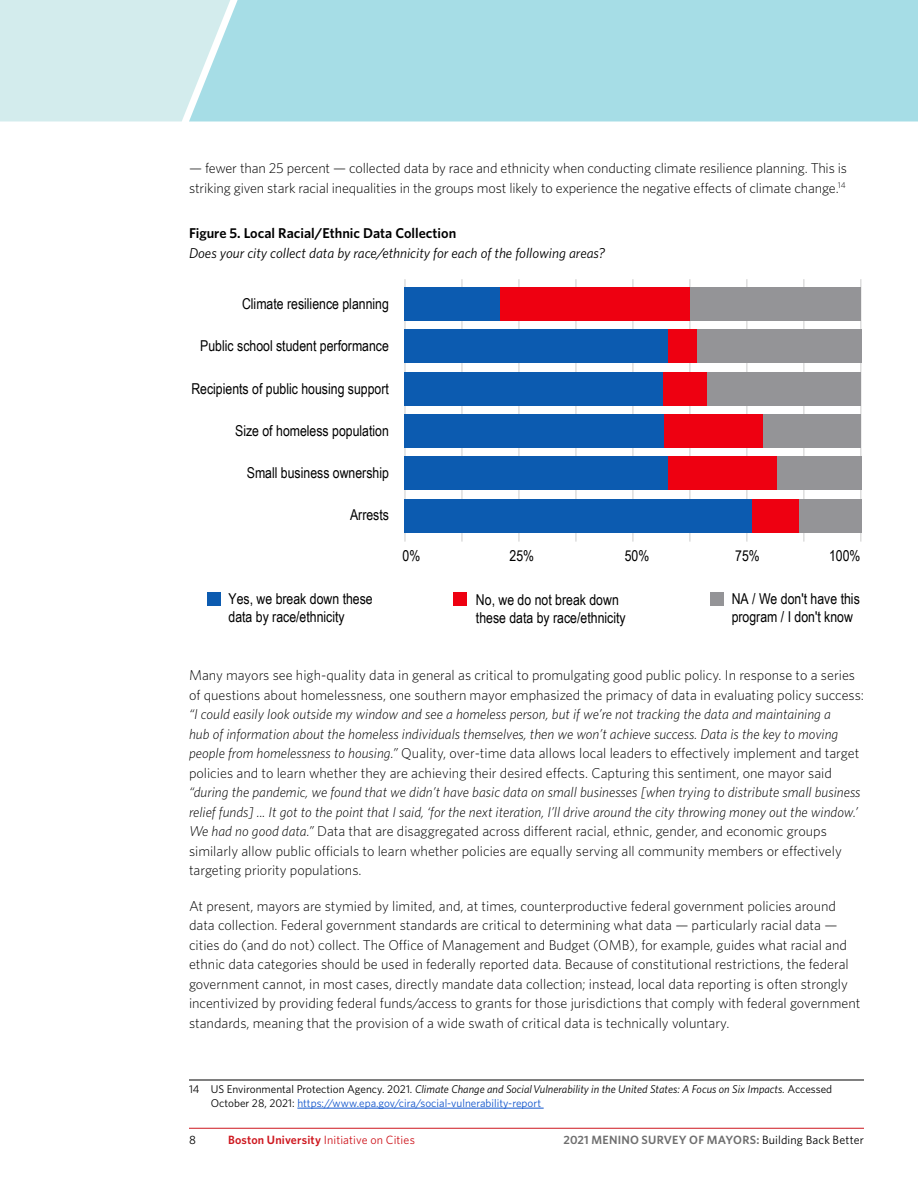
<style>
.page{position:relative;width:918px;height:1188px;background:#fff}
.page>*{position:absolute;margin:0;border:0;box-sizing:border-box;transform-origin:0 0}
.t1{font:15px/17.9px "Arial Narrow";color:#000}
.t2{font:300 14.25px/19.5px "Whitney";color:#000}
.t3{font:italic 300 14.25px/19.5px "Whitney";color:#000}
.t4{font:italic 14.25px "Whitney";color:#000}
.t5{font:600 14.25px "Whitney";color:#000}
.t6{font:600 12px "Whitney";letter-spacing:.02em;color:#6f6f6f}
.t7{font:12px "Whitney";letter-spacing:.01em;color:#ce171e}
.t8{font:12px "Whitney";color:#000}
.t9{font:italic 11.25px/13.5px "Whitney";color:#000}
.s1{font-style:normal}
.s2{font-style:normal;color:#15c}
.s3{font-weight:600}
.s4{font-weight:400;color:#000}
</style>
<div class="page">
<hr style="left:189px;top:1128px;width:675px;height:1px;background:#ce171e">
<div style="left:236px;top:0;width:682px;height:121px;background:#a6dde6"></div>
<svg style="left:0;top:0;width:236px;height:121px;background:#d0ebec"></svg>
<hr style="left:405px;top:279px;width:1px;height:263px;background:#ccc">
<hr style="left:462px;top:279px;width:1px;height:263px;background:#ccc">
<hr style="left:519px;top:279px;width:1px;height:263px;background:#ccc">
<hr style="left:576px;top:279px;width:1px;height:263px;background:#ccc">
<hr style="left:633px;top:279px;width:1px;height:263px;background:#ccc">
<hr style="left:690px;top:279px;width:1px;height:263px;background:#ccc">
<hr style="left:747px;top:279px;width:1px;height:263px;background:#ccc">
<hr style="left:804px;top:279px;width:1px;height:263px;background:#ccc">
<hr style="left:860px;top:279px;width:1px;height:263px;background:#ccc">
<div style="left:799px;top:499px;width:62px;height:34px;background:#949497"></div>
<div style="left:777px;top:456px;width:84px;height:34px;background:#949497"></div>
<div style="left:763px;top:414px;width:98px;height:34px;background:#949497"></div>
<div style="left:706px;top:372px;width:155px;height:34px;background:#949497"></div>
<div style="left:697px;top:329px;width:164px;height:34px;background:#949497"></div>
<div style="left:689px;top:287px;width:172px;height:34px;background:#949497"></div>
<div style="left:667px;top:329px;width:30px;height:34px;background:#e01"></div>
<div style="left:662px;top:372px;width:44px;height:34px;background:#e01"></div>
<div style="left:752px;top:499px;width:47px;height:34px;background:#e01"></div>
<div style="left:664px;top:414px;width:99px;height:34px;background:#e01"></div>
<div style="left:667px;top:456px;width:110px;height:34px;background:#e01"></div>
<div style="left:499px;top:287px;width:190px;height:34px;background:#e01"></div>
<div style="left:404px;top:287px;width:95px;height:34px;background:#0c5bb0"></div>
<div style="left:404px;top:372px;width:258px;height:34px;background:#0c5bb0"></div>
<div style="left:404px;top:414px;width:260px;height:34px;background:#0c5bb0"></div>
<div style="left:404px;top:456px;width:263px;height:34px;background:#0c5bb0"></div>
<div style="left:404px;top:329px;width:263px;height:34px;background:#0c5bb0"></div>
<div style="left:404px;top:499px;width:348px;height:34px;background:#0c5bb0"></div>
<div style="left:454px;top:592px;width:13px;height:14px;background:#e01"></div>
<div style="left:207px;top:592px;width:13px;height:14px;background:#0c5bb0"></div>
<div style="left:710px;top:592px;width:14px;height:14px;background:#949497"></div>
<hr style="left:189px;top:1080px;width:675px;height:1px;background:#000">
<hr style="left:297px;top:1108px;width:247px;height:1px;background:#15c">
<p class="t2" style="left:189px;top:158px;width:660px">— fewer than 25 percent — collected data by race and ethnicity when conducting climate resilience planning. This is striking given stark racial inequalities in the groups most likely to experience the negative effects of climate change.<sup>14</sup></p>
<p class="t5" style="left:189px;top:224px;width:269px">Figure 5. Local Racial/Ethnic Data Collection</p>
<p class="t4" style="left:189px;top:243px;width:418px">Does your city collect data by race/ethnicity for each of the following areas?</p>
<p class="t1" style="left:242px;top:295px;width:148px">Climate resilience planning</p>
<p class="t1" style="left:200px;top:337px;width:190px">Public school student performance</p>
<p class="t1" style="left:191px;top:379px;width:199px">Recipients of public housing support</p>
<p class="t1" style="left:235px;top:421px;width:155px">Size of homeless population</p>
<p class="t1" style="left:247px;top:463px;width:144px">Small business ownership</p>
<p class="t1" style="left:350px;top:505px;width:40px">Arrests</p>
<p class="t1" style="left:403px;top:546px;width:19px">0%</p>
<p class="t1" style="left:510px;top:546px;width:26px">25%</p>
<p class="t1" style="left:625px;top:546px;width:26px">50%</p>
<p class="t1" style="left:735px;top:546px;width:26px">75%</p>
<p class="t1" style="left:829px;top:546px;width:33px">100%</p>
<p class="t1" style="left:229px;top:589px;width:146px">Yes, we break down these data by race/ethnicity</p>
<p class="t1" style="left:476px;top:590px;width:151px">No, we do not break down these data by race/ethnicity</p>
<p class="t1" style="left:732px;top:589px;width:130px">NA / We don't have this program / I don't know</p>
<p class="t2" style="left:189px;top:665px;width:677px">Many mayors see high-quality data in general as critical to promulgating good public policy. In response to a series of questions about homelessness, one southern mayor emphasized the primacy of data in evaluating policy success:</p>
<p class="t3" style="left:189px;top:704px;width:672px">“I could easily look outside my window and see a homeless person, but if we’re not tracking the data and maintaining a<br>hub of information about the homeless individuals themselves, then we won’t achieve success. Data is the key to moving people from homelessness to housing.” <span class="s1">Quality, over-time data allows local leaders to effectively implement and target policies and to learn whether they are achieving their desired effects. Capturing this sentiment, one mayor said</span></p>
<p class="t3" style="left:189px;top:782px;width:673px">“during the pandemic, we found that we didn’t have basic data on small businesses [when trying to distribute small business relief funds] ... It got to the point that I said, ‘for the next iteration, I’ll drive around the city throwing money out the window.’ We had no good data.” <span class="s1">Data that are disaggregated across different racial, ethnic, gender, and economic groups similarly allow public officials to learn whether policies are equally serving all community members or effectively targeting priority populations.</span></p>
<p class="t2" style="left:189px;top:896px;width:673px">At present, mayors are stymied by limited, and, at times, counterproductive federal government policies around data collection. Federal government standards are critical to determining what data — particularly racial data — cities do (and do not) collect. The Office of Management and Budget (OMB), for example, guides what racial and ethnic data categories should be used in federally reported data. Because of constitutional restrictions, the federal government cannot, in most cases, directly mandate data collection; instead, local data reporting is often strongly incentivized by providing federal funds/access to grants for those jurisdictions that comply with federal government standards, meaning that the provision of a wide swath of critical data is technically voluntary.</p>
<p class="t9" style="left:211px;top:1083px;width:623px;text-indent:-22px"><span class="s1">14 US Environmental Protection Agency. 2021.</span> Climate Change and Social Vulnerability in the United States: A Focus on Six Impacts. <span class="s1">Accessed<br>October 28, 2021:</span> <span class="s2">https://www.epa.gov/cira/social-vulnerability-report</span></p>
<p class="t8" style="left:189px;top:1131px;width:8px">8</p>
<p class="t7" style="left:228px;top:1131px;width:188px"><span class="s3">Boston University</span> Initiative on Cities</p>
<p class="t6" style="left:563px;top:1131px;width:302px">2021 MENINO SURVEY OF MAYORS: <span class="s4">Building Back Better</span></p>
</div>
